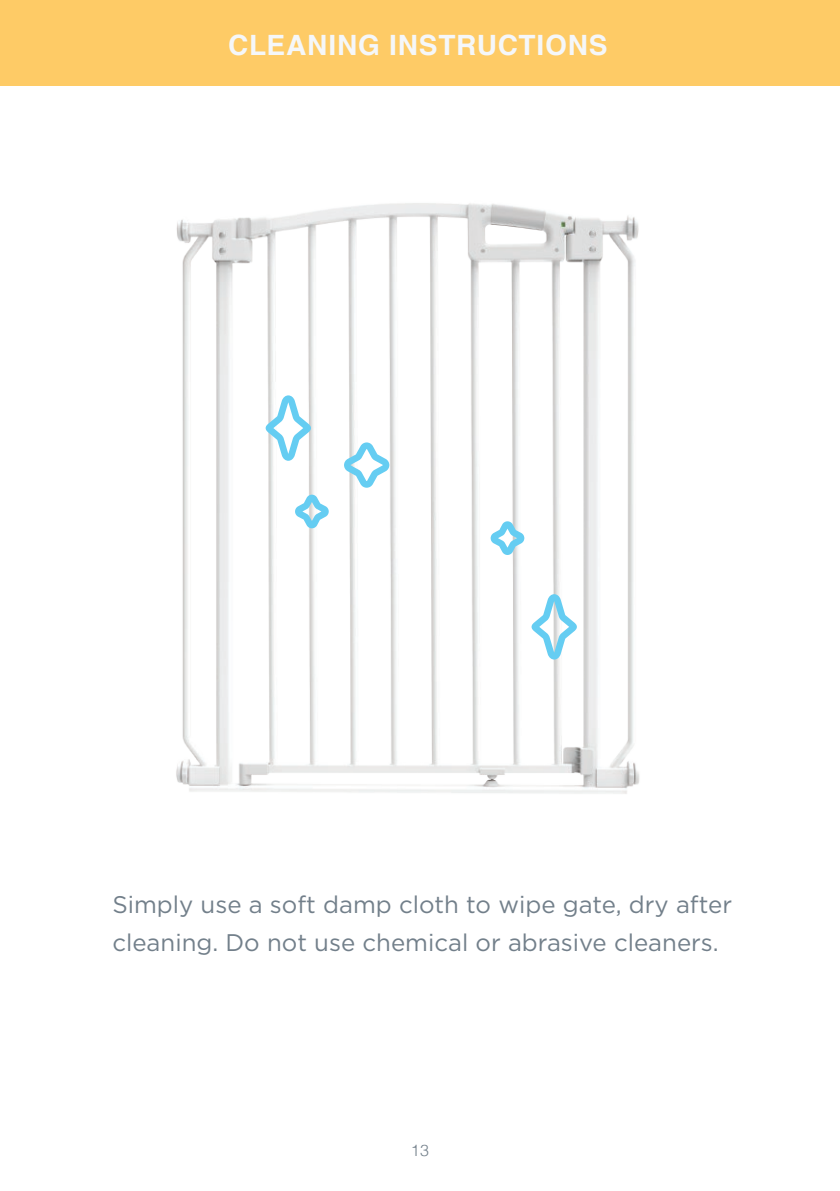
<style>
.page{position:relative;width:840px;height:1191px;background:#fff}
.page>*{position:absolute;margin:0;border:0;box-sizing:border-box;transform-origin:0 0}
.t1{font:700 28px "Helvetica";letter-spacing:.03em;color:#f5f7f9}
.t2{font:24px/37.8px "Gotham";color:#727f8a}
.t3{font:300 16px "Helvetica";color:#727f8a}
</style>
<div class="page">
<img style="left:176px;top:203px;width:464px;height:591px">
<div style="left:0;top:0;width:839px;height:86px;background:#fecb66"></div>
<svg style="left:344px;top:442px;width:45px;height:46px"></svg>
<svg style="left:295px;top:494px;width:33px;height:34px"></svg>
<svg style="left:490px;top:521px;width:34px;height:34px"></svg>
<svg style="left:265px;top:395px;width:46px;height:66px"></svg>
<svg style="left:531px;top:594px;width:45px;height:65px"></svg>
<p class="t1" style="left:228px;top:28px;width:380px">CLEANING INSTRUCTIONS</p>
<p class="t2" style="left:112px;top:885px;width:620px">Simply use a soft damp cloth to wipe gate, dry after cleaning. Do not use chemical or abrasive cleaners.</p>
<p class="t3" style="left:410px;top:1136px;width:20px">13</p>
</div>
